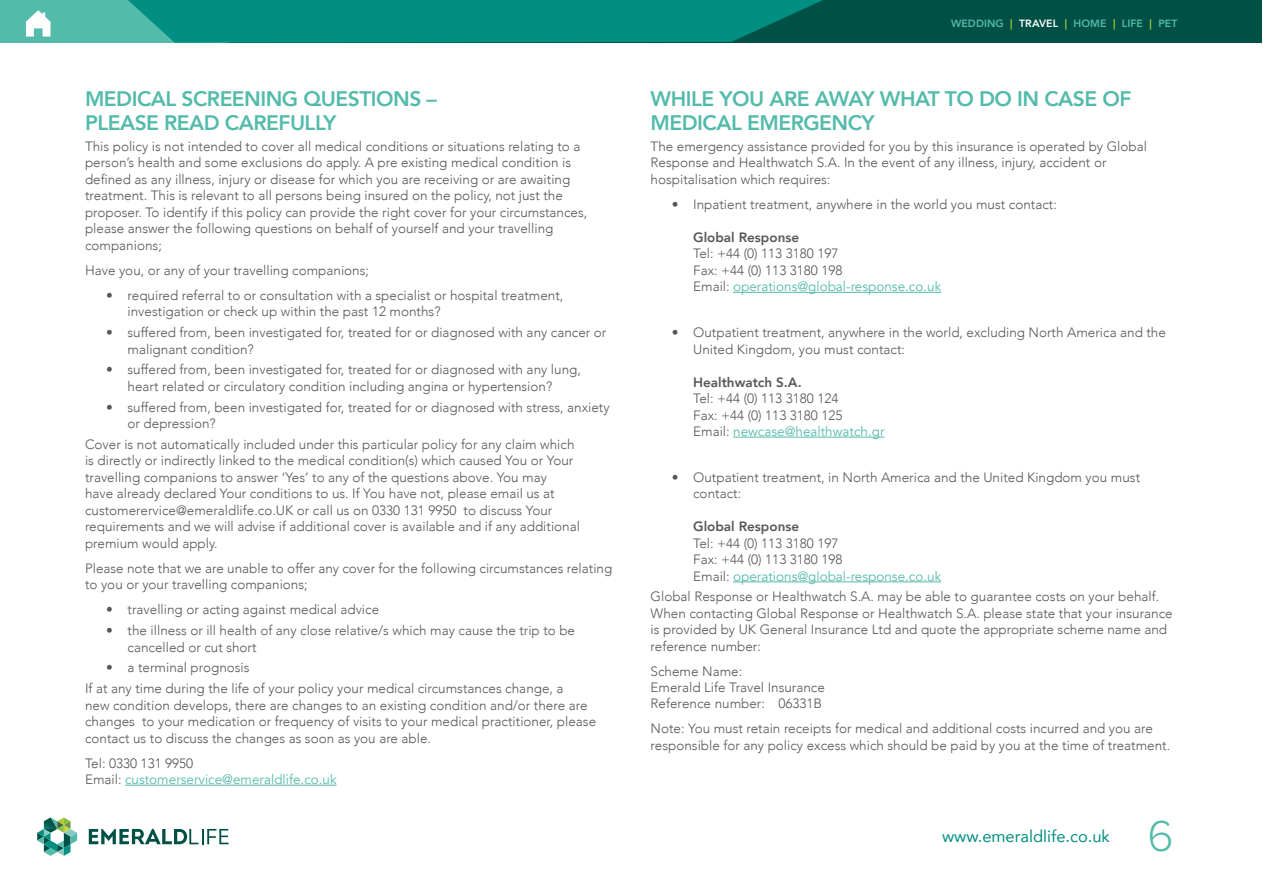
<style>
.page{position:relative;width:1263px;height:893px;background:#fff}
.page>*{position:absolute;margin:0;border:0;box-sizing:border-box;transform-origin:0 0}
.t1{font:300 45px "Proxima Nova";color:#54bbab}
.t2{font:800 21px/24px "Avenir";letter-spacing:-.025em;color:#54bbab}
.t3{font:16.5px "Avenir";color:#008f80}
.t4{font:300 13.5px/16.5px "Avenir";color:#575756}
.t5{font:13.5px/16.5px "Avenir";color:#54bbab}
.t6{font:800 13.5px "Avenir";color:#575756}
.t7{font:800 10.5px "Avenir";letter-spacing:.01em;color:#54bbab}
.s1{font-weight:300;color:#575756}
.s2{color:#afcb37}
.s3{color:#fff}
.s4{font-weight:400;color:#54bbab}
</style>
<div class="page">
<div style="left:0;top:0;width:1262px;height:43px;background:#015046"></div>
<svg style="left:89px;top:829px;width:140px;height:15px"></svg>
<svg style="left:37px;top:817px;width:40px;height:39px"></svg>
<div style="left:0;top:0;width:228px;height:43px;background:#54bbab"></div>
<svg style="left:128px;top:0;width:695px;height:43px;background:#028b7c"></svg>
<svg style="left:26px;top:10px;width:24px;height:27px"></svg>
<hr style="left:125px;top:785px;width:212px;height:1px;background:#54bbab">
<hr style="left:733px;top:292px;width:208px;height:1px;background:#54bbab">
<hr style="left:733px;top:437px;width:151px;height:1px;background:#54bbab">
<hr style="left:733px;top:581px;width:208px;height:1px;background:#54bbab">
<h2 class="t2" style="left:85px;top:87px;width:353px">MEDICAL SCREENING QUESTIONS –<br>PLEASE READ CAREFULLY</h2>
<p class="t4" style="left:85px;top:138px;width:504px">This policy is not intended to cover all medical conditions or situations relating to a person’s health and some exclusions do apply. A pre existing medical condition is defined as any illness, injury or disease for which you are receiving or are awaiting treatment. This is relevant to all persons being insured on the policy, not just the proposer. To identify if this policy can provide the right cover for your circumstances, please answer the following questions on behalf of yourself and your travelling companions;</p>
<p class="t4" style="left:85px;top:262px;width:285px">Have you, or any of your travelling companions;</p>
<p class="t4" style="left:128px;top:287px;width:437px;text-indent:-21px">• required referral to or consultation with a specialist or hospital treatment, investigation or check up within the past 12 months?</p>
<p class="t4" style="left:128px;top:324px;width:480px;text-indent:-21px">• suffered from, been investigated for, treated for or diagnosed with any cancer or malignant condition?</p>
<p class="t4" style="left:106px;top:362px;width:476px;text-align:center">• suffered from, been investigated for, treated for or diagnosed with any lung, heart related or circulatory condition including angina or hypertension?</p>
<p class="t4" style="left:128px;top:399px;width:484px;text-indent:-21px">• suffered from, been investigated for, treated for or diagnosed with stress, anxiety or depression?</p>
<p class="t4" style="left:85px;top:436px;width:496px">Cover is not automatically included under this particular policy for any claim which is directly or indirectly linked to the medical condition(s) which caused You or Your travelling companions to answer ‘Yes’ to any of the questions above. You may<br>have already declared Your conditions to us. If You have not, please email us at customerervice@emeraldlife.co.UK or call us on 0330 131 9950 to discuss Your requirements and we will advise if additional cover is available and if any additional premium would apply.</p>
<p class="t4" style="left:85px;top:560px;width:529px">Please note that we are unable to offer any cover for the following circumstances relating to you or your travelling companions;</p>
<p class="t4" style="left:106px;top:602px;width:274px">• travelling or acting against medical advice</p>
<p class="t4" style="left:128px;top:622px;width:449px;text-indent:-21px">• the illness or ill health of any close relative/s which may cause the trip to be cancelled or cut short</p>
<p class="t4" style="left:85px;top:658px;width:480px;line-height:20.7px;text-indent:21px">• a terminal prognosis<br>If at any time during the life of your policy your medical circumstances change, a</p>
<p class="t4" style="left:85px;top:697px;width:513px">new condition develops, there are changes to an existing condition and/or there are changes to your medication or frequency of visits to your medical practitioner, please contact us to discuss the changes as soon as you are able.</p>
<p class="t5" style="left:85px;top:755px;width:253px"><span class="s1">Tel: 0330 131 9950<br>Email:</span> customerservice@emeraldlife.co.uk</p>
<p class="t7" style="left:951px;top:16px;width:228px">WEDDING <span class="s2">|</span> <span class="s3">TRAVEL</span> <span class="s2">|</span> HOME <span class="s2">|</span> LIFE <span class="s2">|</span> PET</p>
<h2 class="t2" style="left:651px;top:87px;width:482px">WHILE YOU ARE AWAY WHAT TO DO IN CASE OF<br>MEDICAL EMERGENCY</h2>
<p class="t4" style="left:651px;top:138px;width:498px">The emergency assistance provided for you by this insurance is operated by Global<br>Response and Healthwatch S.A. In the event of any illness, injury, accident or hospitalisation which requires:</p>
<p class="t4" style="left:672px;top:196px;width:387px">• Inpatient treatment, anywhere in the world you must contact:</p>
<p class="t6" style="left:693px;top:228px;width:107px">Global Response</p>
<p class="t4" style="left:693px;top:246px;width:250px">Tel: +44 (0) 113 3180 197<br>Fax: +44 (0) 113 3180 198<br>Email: <span class="s4">operations@global-response.co.uk</span></p>
<p class="t4" style="left:693px;top:324px;width:474px;text-indent:-21px">• Outpatient treatment, anywhere in the world, excluding North America and the<br>United Kingdom, you must contact:</p>
<p class="t6" style="left:693px;top:373px;width:110px">Healthwatch S.A.</p>
<p class="t4" style="left:693px;top:390px;width:193px">Tel: +44 (0) 113 3180 124<br>Fax: +44 (0) 113 3180 125<br>Email: <span class="s4">newcase@healthwatch.gr</span></p>
<p class="t4" style="left:693px;top:469px;width:448px;text-indent:-21px">• Outpatient treatment, in North America and the United Kingdom you must contact:</p>
<p class="t6" style="left:693px;top:518px;width:107px">Global Response</p>
<p class="t4" style="left:693px;top:535px;width:250px">Tel: +44 (0) 113 3180 197<br>Fax: +44 (0) 113 3180 198<br>Email: <span class="s4">operations@global-response.co.uk</span></p>
<p class="t4" style="left:651px;top:589px;width:524px">Global Response or Healthwatch S.A. may be able to guarantee costs on your behalf.<br>When contacting Global Response or Healthwatch S.A. please state that your insurance is provided by UK General Insurance Ltd and quote the appropriate scheme name and reference number:</p>
<p class="t4" style="left:651px;top:664px;width:176px">Scheme Name:<br>Emerald Life Travel Insurance<br>Reference number: 06331B</p>
<p class="t4" style="left:651px;top:721px;width:521px">Note: You must retain receipts for medical and additional costs incurred and you are responsible for any policy excess which should be paid by you at the time of treatment.</p>
<p class="t3" style="left:942px;top:825px;width:169px">www.emeraldlife.co.uk</p>
<h1 class="t1" style="left:1147px;top:810px;width:28px">6</h1>
</div>
